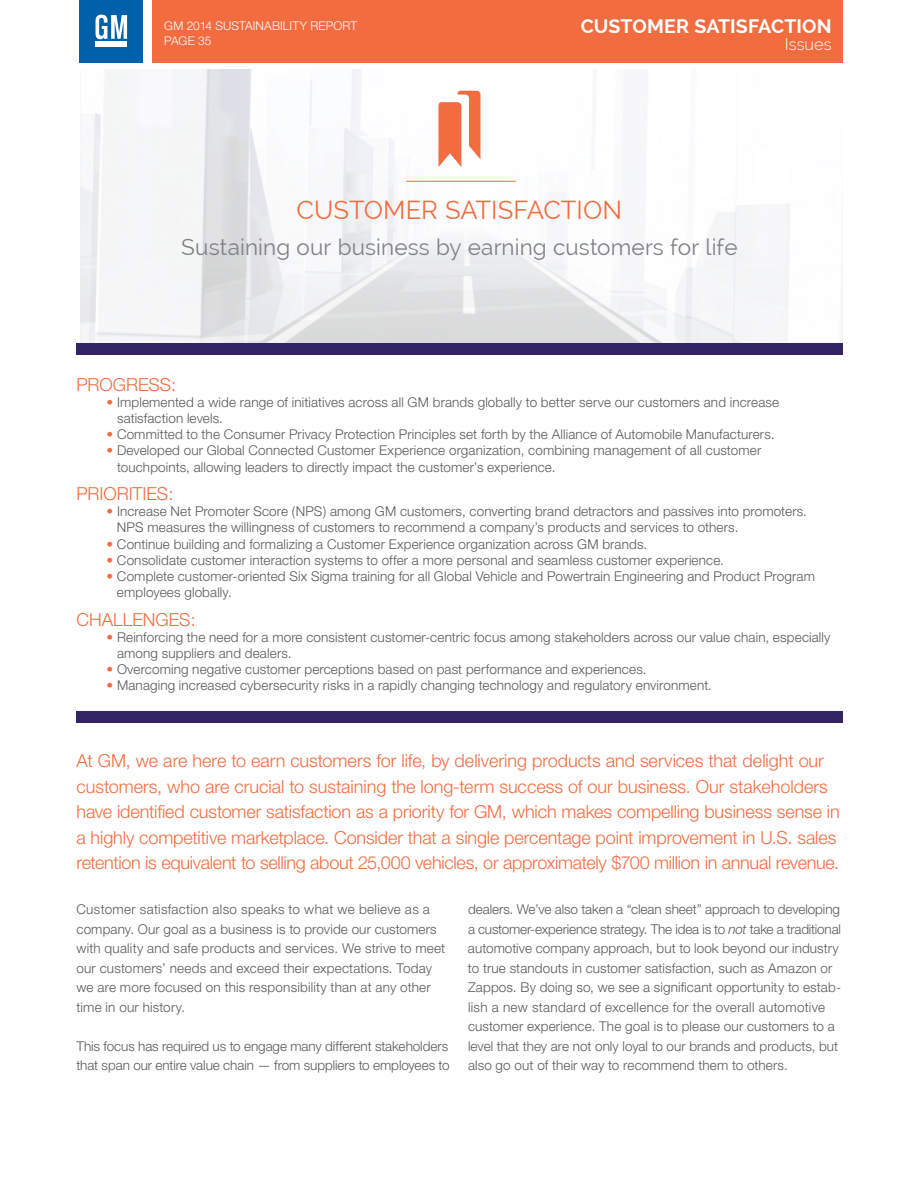
<style>
.page{position:relative;width:918px;height:1188px;background:#fff}
.page>*{position:absolute;margin:0;border:0;box-sizing:border-box;transform-origin:0 0}
.t1{font:25.5px "Raleway";letter-spacing:.005em;color:#f36c40}
.t2{font:22.5px "Raleway";letter-spacing:.005em;color:#808285}
.t3{font:700 19.5px "Raleway";letter-spacing:.01em;color:#fff}
.t4{font:300 18px/25.5px "Helvetica Neue";letter-spacing:-.005em;color:#f36c40}
.t5{font:300 16.5px "Raleway";color:#fff}
.t6{font:300 13.5px/19.5px "Helvetica Neue";letter-spacing:.01em;color:#58595b}
.t7{font:300 12px/14.4px "Helvetica Neue";letter-spacing:.01em;color:#fff}
.s1{color:#f36c40}
.s2{font-style:italic}
</style>
<div class="page">
<div style="left:80px;top:0;width:63px;height:62px;background:#0060a9"></div>
<div style="left:96px;top:42px;width:31px;height:5px;background:#fff"></div>
<svg style="left:96px;top:15px;width:31px;height:24px"></svg>
<div style="left:152px;top:0;width:690px;height:62px;background:#f36c40"></div>
<img style="left:80px;top:69px;width:763px;height:275px">
<svg style="left:438px;top:91px;width:42px;height:76px"></svg>
<div style="left:76px;top:344px;width:767px;height:12px;background:#332565"></div>
<div style="left:76px;top:711px;width:767px;height:12px;background:#332565"></div>
<hr style="left:406px;top:181px;width:110px;height:1px;background:#f36c40">
<p class="t7" style="left:164px;top:19px;width:195px">GM 2014 Sustainability Report<br>Pag e 35</p>
<h3 class="t3" style="left:581px;top:15px;width:252px">CUSTOMER SATISFACTION</h3>
<p class="t5" style="left:785px;top:34px;width:48px">Issues</p>
<h1 class="t1" style="left:297px;top:196px;width:327px">custom er sati sfacti on</h1>
<h2 class="t2" style="left:181px;top:234px;width:558px">Sustaining our business by earning customers for life</h2>
<h3 class="t4" style="left:76px;top:371px;width:101px">PROGRESS:</h3>
<p class="t6" style="left:117px;top:394px;width:664px;line-height:16.2px;text-indent:-11px"><span class="s1">•</span> Implemented a wide range of initiatives across all GM brands globally to better serve our customers and increase satisfaction levels.</p>
<p class="t6" style="left:106px;top:424px;width:670px"><span class="s1">•</span> Committed to the Consumer Privacy Protection Principles set forth by the Alliance of Automobile Manufacturers.</p>
<p class="t6" style="left:117px;top:442px;width:646px;line-height:16.2px;text-indent:-11px"><span class="s1">•</span> Developed our Global Connected Customer Experience organization, combining management of all customer touchpoints, allowing leaders to directly impact the customer’s experience.</p>
<h3 class="t4" style="left:76px;top:480px;width:98px">PRIORITIES:</h3>
<p class="t6" style="left:117px;top:503px;width:691px;line-height:16.2px;text-indent:-10px"><span class="s1">•</span> Increase Net Promoter Score (NP S) among GM customers, converting brand detractors and passives into promoters.<br>NP S measures the willingness of customers to recommend a company’s products and services to others.</p>
<p class="t6" style="left:106px;top:534px;width:542px"><span class="s1">•</span> Continue building and formalizing a Customer Experience organization across GM brands.</p>
<p class="t6" style="left:106px;top:550px;width:619px"><span class="s1">•</span> Consolidate customer interaction systems to offer a more personal and seamless customer experience.</p>
<p class="t6" style="left:117px;top:568px;width:699px;line-height:16.2px;text-indent:-10px"><span class="s1">•</span> Complete customer-oriented Six Sigma training for all Global Vehicle and Powertrain Engineering and Product Program employees globally.</p>
<h3 class="t4" style="left:76px;top:606px;width:16px">CHALLEN</h3>
<h3 class="t4" style="left:155px;top:606px;width:42px">GES:</h3>
<p class="t6" style="left:117px;top:629px;width:715px;line-height:16.2px;text-indent:-11px"><span class="s1">•</span> Reinforcing the need for a more consistent customer-centric focus among stakeholders across our value chain, especially among suppliers and dealers.</p>
<p class="t6" style="left:106px;top:659px;width:542px"><span class="s1">•</span> Overcoming negative customer perceptions based on past performance and experiences.</p>
<p class="t6" style="left:106px;top:676px;width:607px"><span class="s1">•</span> Managing increased cybersecurity risks in a rapidly changing technology and regulatory environment.</p>
<p class="t4" style="left:76px;top:748px;width:765px">At GM, we are here to earn customers for life, by delivering products and services that delight our customers, who are crucial to sustaining the long-term success of our business. Our stakeholders have identified customer satisfaction as a priority for GM, which makes compelling business sense in a highly competitive marketplace. Consider that a single percentage point improvement in U.S. sales retention is equivalent to selling about 25,000 vehicles, or approximately $700 million in annual revenue.</p>
<p class="t6" style="left:76px;top:899px;width:370px">Customer satisfaction also speaks to what we believe as a company. Our goal as a business is to provide our customers with quality and safe products and services. We strive to meet our customers’ needs and exceed their expectations. Today we are more focused on this responsibility than at any other time in our history.</p>
<p class="t6" style="left:76px;top:1036px;width:375px">This focus has required us to engage many different stakeholders that span our entire value chain — from suppliers to employees to</p>
<p class="t6" style="left:468px;top:899px;width:375px">dealers. We’ve also taken a “clean sheet” approach to developing a customer-experience strategy. The idea is to <span class="s2">not</span> take a traditional automotive company approach, but to look beyond our industry to true standouts in customer satisfaction, such as Amazon or Zappos. By doing so, we see a significant opportunity to estab&shy;lish a new standard of excellence for the overall automotive customer experience. The goal is to please our customers to a level that they are not only loyal to our brands and products, but also go out of their way to recommend them to others.</p>
</div>
